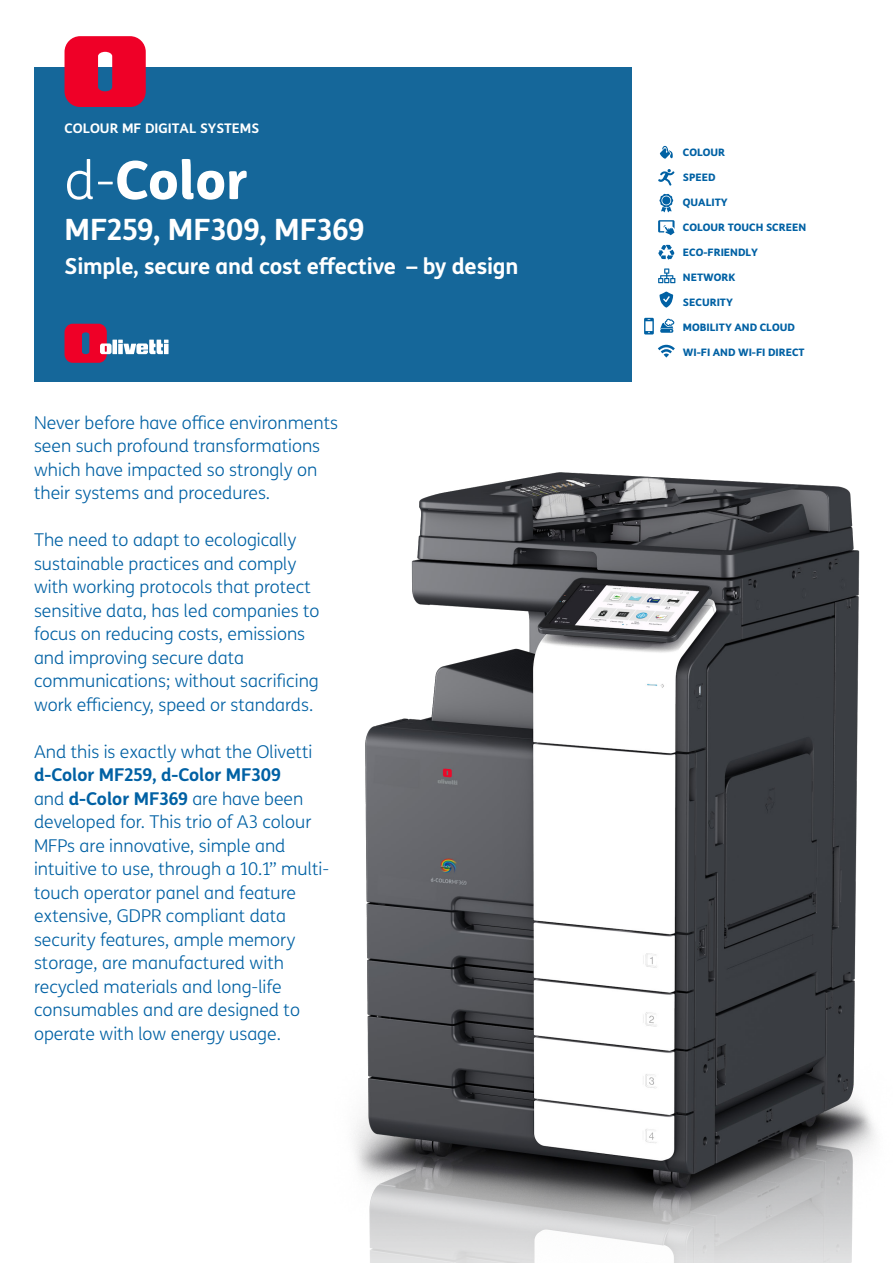
<style>
.page{position:relative;width:893px;height:1263px;background:#fff}
.page>*{position:absolute;margin:0;border:0;box-sizing:border-box;transform-origin:0 0}
.t1{font:800 52.95px "TIM Sans";color:#fff}
.t2{font:700 29.4px "TIM Sans";color:#fff}
.t3{font:700 22.05px "TIM Sans";letter-spacing:-.01em;color:#fff}
.t4{font:300 17.7px/23.5px "TIM Sans";color:#0161a4}
.t5{font:700 13.2px "TIM Sans";color:#fff}
.t6{font:800 10.35px "TIM Sans";color:#0161a4}
.s1{font-weight:300}
.s2{font-weight:700}
</style>
<div class="page">
<img style="left:354px;top:472px;width:521px;height:791px">
<div style="left:34px;top:67px;width:597px;height:314px;background:#15679a"></div>
<svg style="left:659px;top:194px;width:14px;height:18px"></svg>
<div style="left:662px;top:196px;width:8px;height:9px;background:#0161a4;border-radius:50%"></div>
<svg style="left:658px;top:245px;width:16px;height:15px"></svg>
<svg style="left:659px;top:292px;width:14px;height:16px"></svg>
<svg style="left:658px;top:220px;width:16px;height:15px"></svg>
<svg style="left:658px;top:345px;width:17px;height:13px"></svg>
<svg style="left:658px;top:169px;width:17px;height:17px"></svg>
<svg style="left:65px;top:324px;width:47px;height:39px"></svg>
<div style="left:112px;top:340px;width:5px;height:14px;background:#fff"></div>
<svg style="left:118px;top:340px;width:51px;height:14px"></svg>
<div style="left:164px;top:344px;width:5px;height:10px;background:#fff"></div>
<svg style="left:65px;top:36px;width:81px;height:71px;background:#df163b"></svg>
<svg style="left:658px;top:268px;width:17px;height:15px"></svg>
<svg style="left:660px;top:318px;width:14px;height:15px"></svg>
<svg style="left:644px;top:318px;width:10px;height:16px"></svg>
<svg style="left:660px;top:146px;width:13px;height:13px"></svg>
<p class="t5" style="left:65px;top:118px;width:196px">COLOUR MF DIGITAL SYSTEMS</p>
<p class="t1" style="left:65px;top:138px;width:185px"><span class="s1">d-</span>Color</p>
<p class="t2" style="left:65px;top:207px;width:301px">MF259, MF309, MF369</p>
<p class="t3" style="left:65px;top:249px;width:455px">Simple, secure and cost effective – by design</p>
<p class="t4" style="left:34px;top:410px;width:305px">Never before have office environments seen such profound transformations which have impacted so strongly on their systems and procedures.</p>
<p class="t4" style="left:34px;top:528px;width:287px">The need to adapt to ecologically sustainable practices and comply with working protocols that protect sensitive data, has led companies to focus on reducing costs, emissions and improving secure data communications; without sacrificing work efficiency, speed or standards.</p>
<p class="t4" style="left:34px;top:739px;width:297px">And this is exactly what the Olivetti <span class="s2">d-Color MF259, d-Color MF309<br></span>and <span class="s2">d-Color MF369</span> are have been developed for. This trio of A3 colour MFPs are innovative, simple and intuitive to use, through a 10.1” multi&shy;touch operator panel and feature extensive, GDPR compliant data security features, ample memory storage, are manufactured with recycled materials and long-life consumables and are designed to operate with low energy usage.</p>
<p class="t6" style="left:683px;top:144px;width:44px">COLOUR</p>
<p class="t6" style="left:683px;top:169px;width:34px">SPEED</p>
<p class="t6" style="left:683px;top:194px;width:46px">QUALITY</p>
<p class="t6" style="left:683px;top:219px;width:125px">COLOUR TOUCH SCREEN</p>
<p class="t6" style="left:683px;top:244px;width:77px">ECO-FRIENDLY</p>
<p class="t6" style="left:683px;top:269px;width:54px">NETWORK</p>
<p class="t6" style="left:683px;top:294px;width:52px">SECURITY</p>
<p class="t6" style="left:683px;top:319px;width:113px">MOBILITY AND CLOUD</p>
<p class="t6" style="left:683px;top:344px;width:123px">WI-FI AND WI-FI DIRECT</p>
</div>
